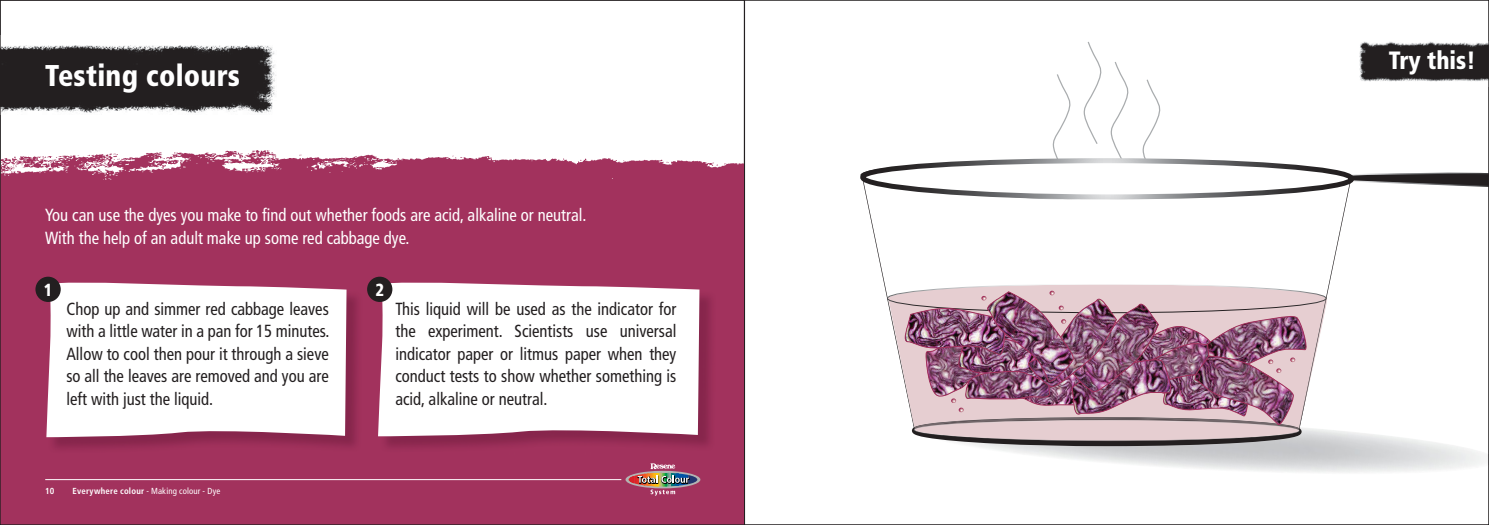
<style>
.page{position:relative;width:1489px;height:525px;background:#fff}
.page>*{position:absolute;margin:0;border:0;box-sizing:border-box;transform-origin:0 0}
.t1{font:900 condensed 30px "Frutiger";letter-spacing:.01em;color:#fff;scale:.95 1}
.t2{font:900 condensed 25px "Frutiger";color:#fff;scale:.95 1}
.t3{font:condensed 17.5px/22.5px "Frutiger";color:#231f20;text-align:justify;scale:.95 1}
.t4{font:condensed 17.5px/22.5px "Frutiger";color:#fff;scale:.95 1}
.t5{font:900 condensed 17.5px "Frutiger";color:#fff;scale:.95 1}
.t6{font:condensed 8.75px "Frutiger";letter-spacing:.02em;color:#fff}
.t7{font:700 condensed 8.75px "Frutiger";color:#fff}
.s1{font-weight:700}
</style>
<div class="page">
<div style="left:0;top:181px;width:744px;height:343px;background:#a2325d"></div>
<img style="left:2px;top:150px;width:740px;height:31px">
<img style="left:2px;top:45px;width:274px;height:68px">
<svg style="left:1488px;top:453px;width:1px;height:12px"></svg>
<svg style="left:887px;top:285px;width:439px;height:12px;fill:#e6ced1"></svg>
<svg style="left:887px;top:297px;width:439px;height:87px"></svg>
<div style="left:887px;top:283px;width:439px;height:30px;border:1px solid #fff;border-radius:50%"></div>
<svg style="left:860px;top:41px;width:626px;height:161px"></svg>
<img style="left:901px;top:290px;width:408px;height:156px">
<img style="left:1358px;top:41px;width:128px;height:46px">
<img style="left:379px;top:289px;width:332px;height:158px">
<div style="left:378px;top:282px;width:321px;height:154px;background:#fff"></div>
<div style="left:367px;top:276px;width:25px;height:26px;background:#231f20;border-radius:50%"></div>
<img style="left:48px;top:289px;width:310px;height:159px">
<div style="left:46px;top:282px;width:300px;height:155px;background:#fff"></div>
<div style="left:35px;top:276px;width:26px;height:26px;background:#231f20;border-radius:50%"></div>
<svg style="left:625px;top:470px;width:75px;height:18px"></svg>
<svg style="left:689px;top:473px;width:8px;height:13px"></svg>
<svg style="left:628px;top:463px;width:61px;height:32px"></svg>
<hr style="left:45px;top:479px;width:576px;height:1px;background:#fff">
<h1 class="t1" style="left:45px;top:64px;width:207px">Testing colours</h1>
<p class="t4" style="left:45px;top:205px;width:571px">You can use the dyes you make to find out whether foods are acid, alkaline or neutral.<br>With the help of an adult make up some red cabbage dye.</p>
<p class="t5" style="left:44px;top:282px;width:11px">1</p>
<p class="t3" style="left:66px;top:298px;width:278px">Chop up and simmer red cabbage leaves with a little water in a pan for 15 minutes.<br>Allow to cool then pour it through a sieve so all the leaves are removed and you are left with just the liquid.</p>
<p class="t7" style="left:45px;top:487px;width:11px">10</p>
<p class="t6" style="left:73px;top:487px;width:149px"><span class="s1">Everywhere colour</span> - Making colour - Dye</p>
<p class="t5" style="left:375px;top:282px;width:11px">2</p>
<p class="t3" style="left:395px;top:298px;width:297px">This liquid will be used as the indicator for the experiment. Scientists use universal indicator paper or litmus paper when they conduct tests to show whether something is acid, alkaline or neutral.</p>
<h2 class="t2" style="left:1388px;top:50px;width:93px">Try this!</h2>
</div>
